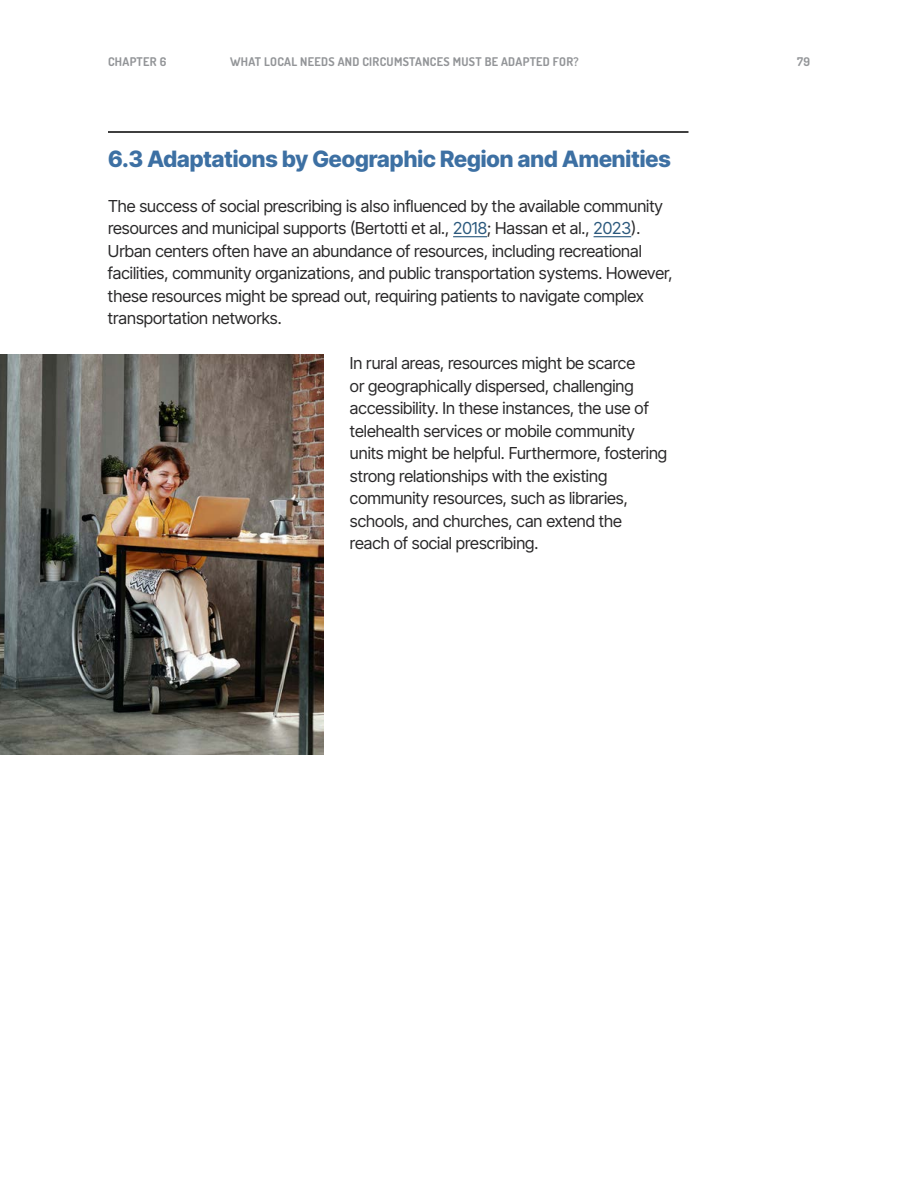
<style>
.page{position:relative;width:918px;height:1188px;background:#fff}
.page>*{position:absolute;margin:0;border:0;box-sizing:border-box;transform-origin:0 0}
.t1{font:800 22.5px "Inter Tight";color:#3d70a3}
.t2{font:16.5px/22.5px "Inter Tight";color:#292829}
.t3{font:700 12px "Dosis";letter-spacing:.025em;color:#939598}
.s1{color:#2a587c}
</style>
<div class="page">
<hr style="left:108px;top:131px;width:580px;height:2px;background:#000">
<hr style="left:453px;top:236px;width:34px;height:1px;background:#2a587c">
<hr style="left:594px;top:236px;width:37px;height:1px;background:#2a587c">
<img style="left:0;top:354px;width:324px;height:401px">
<p class="t3" style="left:108px;top:54px;width:60px">CHAPTER 6</p>
<p class="t3" style="left:230px;top:54px;width:350px">WHAT LOCAL NEEDS AND CIRCUMSTANCES MUST BE ADAPTED FOR?</p>
<p class="t3" style="left:797px;top:54px;width:14px">79</p>
<h1 class="t1" style="left:108px;top:142px;width:564px">6.3 Adaptations by Geographic Region and Amenities</h1>
<p class="t2" style="left:108px;top:194px;width:566px">The success of social prescribing is also influenced by the available community resources and municipal supports (Bertotti et al., <span class="s1">2018</span>; Hassan et al., <span class="s1">2023</span>).<br>Urban centers often have an abundance of resources, including recreational facilities, community organizations, and public transportation systems. However, these resources might be spread out, requiring patients to navigate complex transportation networks.</p>
<p class="t2" style="left:350px;top:351px;width:319px">In rural areas, resources might be scarce<br>or geographically dispersed, challenging accessibility. In these instances, the use of telehealth services or mobile community units might be helpful. Furthermore, fostering strong relationships with the existing community resources, such as libraries, schools, and churches, can extend the<br>reach of social prescribing.</p>
</div>
